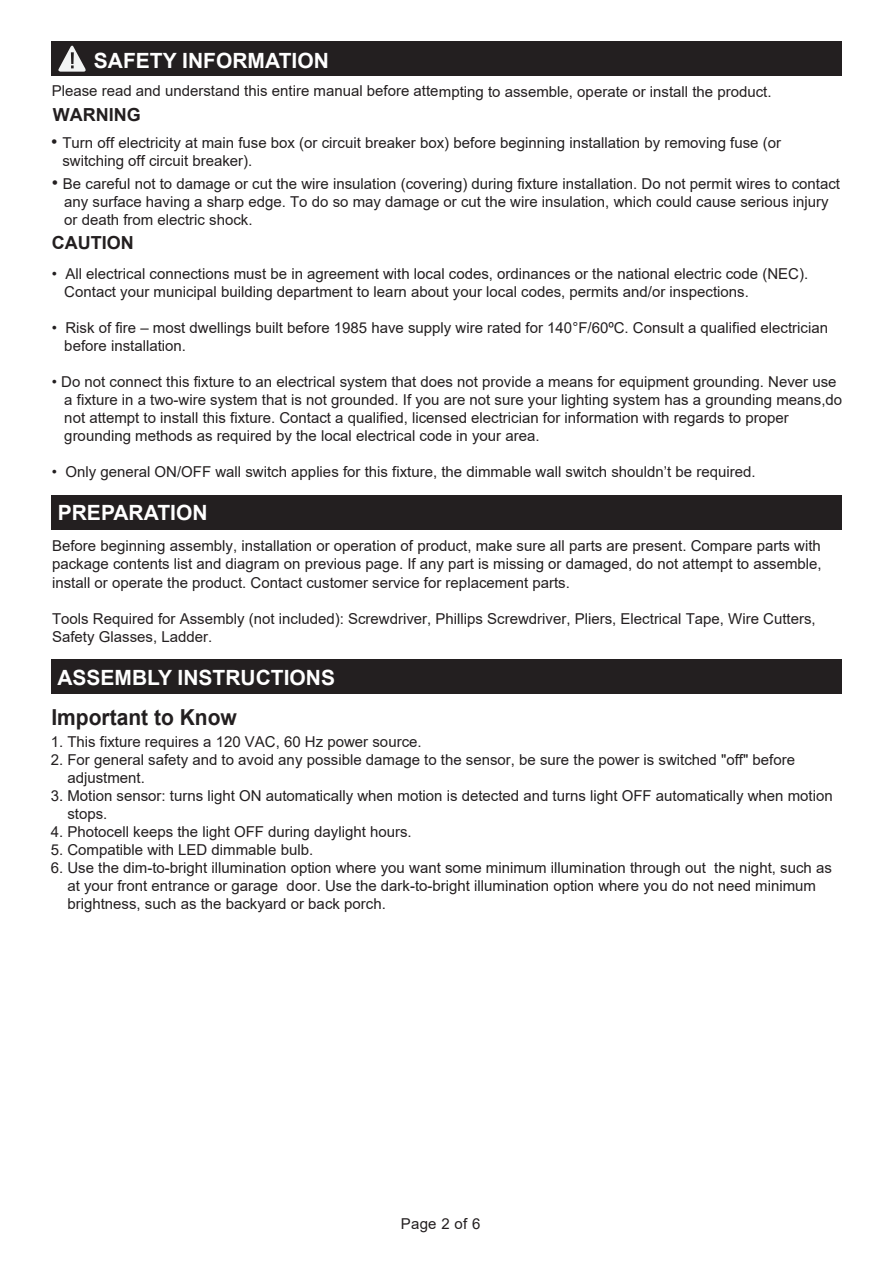
<style>
.page{position:relative;width:893px;height:1263px;background:#fff}
.page>*{position:absolute;margin:0;border:0;box-sizing:border-box;transform-origin:0 0}
.t1{font:700 22.05px "Arial";color:#231f20;scale:.95 1}
.t2{font:700 21px "Arial";color:#fff}
.t3{font:700 18px "Arial";color:#231f20}
.t4{font:15px/18px "Arial";color:#231f20}
.s1{font-size:18px}
</style>
<div class="page">
<div style="left:51px;top:660px;width:791px;height:34px;background:#231f20"></div>
<div style="left:51px;top:495px;width:791px;height:35px;background:#231f20"></div>
<div style="left:51px;top:41px;width:791px;height:35px;background:#231f20"></div>
<svg style="left:58px;top:45px;width:28px;height:27px"></svg>
<h2 class="t2" style="left:94px;top:46px;width:236px">SAFETY INFORMATION</h2>
<p class="t4" style="left:52px;top:82px;width:721px">Please read and understand this entire manual before attempting to assemble, operate or install the product.</p>
<p class="t3" style="left:53px;top:102px;width:89px">WARNING</p>
<p class="t4" style="left:62px;top:133px;width:720px;text-indent:-11px"><span class="s1">•</span> Turn off electricity at main fuse box (or circuit breaker box) before beginning installation by removing fuse (or switching off circuit breaker).</p>
<p class="t4" style="left:64px;top:174px;width:777px;text-indent:-13px"><span class="s1">•</span> Be careful not to damage or cut the wire insulation (covering) during fixture installation. Do not permit wires to contact any surface having a sharp edge. To do so may damage or cut the wire insulation, which could cause serious injury or death from electric shock.</p>
<p class="t3" style="left:52px;top:230px;width:83px">CAUTION</p>
<p class="t4" style="left:64px;top:264px;width:745px;text-indent:-13px">• All electrical connections must be in agreement with local codes, ordinances or the national electric code (NEC).<br>Contact your municipal building department to learn about your local codes, permits and/or inspections.</p>
<p class="t4" style="left:64px;top:318px;width:765px;text-indent:-13px">• Risk of fire – most dwellings built before 1985 have supply wire rated for 140°F/60ºC. Consult a qualified electrician before installation.</p>
<p class="t4" style="left:64px;top:372px;width:779px;text-indent:-13px">• Do not connect this fixture to an electrical system that does not provide a means for equipment grounding. Never use a fixture in a two-wire system that is not grounded. If you are not sure your lighting system has a grounding means,do not attempt to install this fixture. Contact a qualified, licensed electrician for information with regards to proper grounding methods as required by the local electrical code in your area.</p>
<p class="t4" style="left:52px;top:462px;width:705px">• Only general ON/OFF wall switch applies for this fixture, the dimmable wall switch shouldn’t be required.</p>
<h2 class="t2" style="left:58px;top:498px;width:151px">PREPARATION</h2>
<p class="t4" style="left:52px;top:537px;width:771px;text-align:justify">Before beginning assembly, installation or operation of product, make sure all parts are present. Compare parts with package contents list and diagram on previous page. If any part is missing or damaged, do not attempt to assemble, install or operate the product. Contact customer service for replacement parts.</p>
<p class="t4" style="left:52px;top:609px;width:765px">Tools Required for Assembly (not included): Screwdriver, Phillips Screwdriver, Pliers, Electrical Tape, Wire Cutters,<br>Safety Glasses, Ladder.</p>
<h2 class="t2" style="left:57px;top:662px;width:279px">ASSEMBLY INSTRUCTIONS</h2>
<h1 class="t1" style="left:51px;top:702px;width:197px">Important to Know</h1>
<p class="t4" style="left:51px;top:733px;width:372px">1. This fixture requires a 120 VAC, 60 Hz power source.</p>
<p class="t4" style="left:67px;top:751px;width:729px;text-indent:-17px">2. For general safety and to avoid any possible damage to the sensor, be sure the power is switched "off" before adjustment.</p>
<p class="t4" style="left:67px;top:787px;width:767px;text-indent:-17px">3. Motion sensor: turns light ON automatically when motion is detected and turns light OFF automatically when motion stops.</p>
<p class="t4" style="left:51px;top:823px;width:363px">4. Photocell keeps the light OFF during daylight hours.</p>
<p class="t4" style="left:51px;top:841px;width:264px">5. Compatible with LED dimmable bulb.</p>
<p class="t4" style="left:67px;top:859px;width:766px;text-indent:-17px">6. Use the dim-to-bright illumination option where you want some minimum illumination through out the night, such as at your front entrance or garage door. Use the dark-to-bright illumination option where you do not need minimum brightness, such as the backyard or back porch.</p>
<p class="t4" style="left:401px;top:1214px;width:81px">Page 2 of 6</p>
</div>
